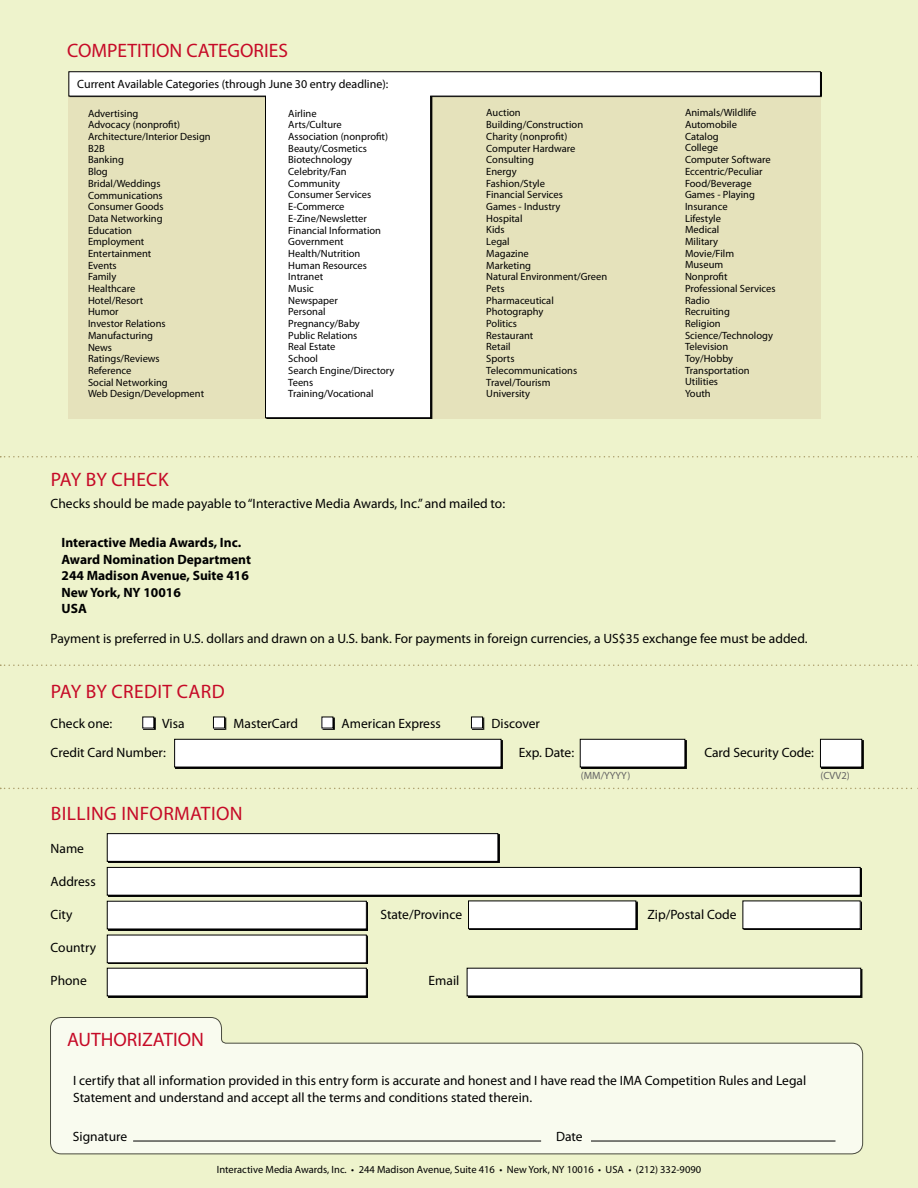
<style>
.page{position:relative;width:918px;height:1188px;background:#eef3cc}
.page>*{position:absolute;margin:0;border:0;box-sizing:border-box;transform-origin:0 0}
.t1{font:19.5px "Myriad Pro";letter-spacing:.02em;color:#c60a27}
.t2{font:19.5px "Myriad Pro";color:#c60a27}
.t3{font:13.5px/16.5px "Myriad Pro";color:#000}
.t4{font:700 13.5px/16.5px "Myriad Pro";color:#000}
.t5{font:12px "Myriad Pro";color:#000}
.t6{font:10.5px/11.7px "Myriad Pro";color:#000}
.t7{font:10.5px "Myriad Pro";color:#636363}
</style>
<div class="page">
<svg style="left:50px;top:1017px;width:813px;height:138px;background:#f3f5e5"></svg>
<hr style="left:133px;top:1141px;width:408px;height:1px;background:#000">
<hr style="left:591px;top:1141px;width:245px;height:1px;background:#000">
<div style="left:108px;top:902px;width:260px;height:28px;background:#1f1f1f"></div>
<div style="left:107px;top:901px;width:259px;height:28px;background:#fff"></div>
<div style="left:469px;top:902px;width:168px;height:28px;background:#000"></div>
<div style="left:469px;top:901px;width:167px;height:28px;background:#fff"></div>
<div style="left:468px;top:901px;width:168px;height:28px;border:1px solid #000"></div>
<div style="left:744px;top:902px;width:118px;height:28px;background:#000"></div>
<div style="left:743px;top:901px;width:117px;height:28px;background:#fff"></div>
<div style="left:742px;top:901px;width:119px;height:28px;border:1px solid #000"></div>
<div style="left:108px;top:868px;width:754px;height:29px;background:#080807"></div>
<div style="left:107px;top:867px;width:753px;height:28px;background:#fff"></div>
<div style="left:107px;top:867px;width:754px;height:29px;border:1px solid #000"></div>
<div style="left:108px;top:834px;width:391px;height:29px;background:#080807"></div>
<div style="left:107px;top:834px;width:391px;height:27px;background:#fff"></div>
<div style="left:107px;top:833px;width:391px;height:29px;border:1px solid #000"></div>
<div style="left:108px;top:936px;width:260px;height:28px;background:#1f1f1f"></div>
<div style="left:107px;top:935px;width:259px;height:28px;background:#fff"></div>
<div style="left:468px;top:969px;width:394px;height:28px;background:#000"></div>
<div style="left:467px;top:968px;width:394px;height:28px;background:#fff"></div>
<div style="left:143px;top:718px;width:12px;height:12px;background:#6f6f6f"></div>
<div style="left:143px;top:717px;width:11px;height:11px;background:#fff"></div>
<div style="left:214px;top:718px;width:12px;height:12px;background:#6f6f6f"></div>
<div style="left:213px;top:717px;width:12px;height:11px;background:#fff"></div>
<div style="left:213px;top:717px;width:12px;height:11px;border:1px solid #000"></div>
<svg style="left:323px;top:718px;width:12px;height:12px"></svg>
<div style="left:322px;top:717px;width:11px;height:11px;background:#fff"></div>
<div style="left:472px;top:718px;width:12px;height:12px;background:#6f6f6f"></div>
<div style="left:471px;top:717px;width:12px;height:11px;background:#fff"></div>
<div style="left:471px;top:717px;width:12px;height:11px;border:1px solid #000"></div>
<div style="left:175px;top:740px;width:328px;height:29px;background:#000"></div>
<div style="left:175px;top:739px;width:326px;height:28px;background:#fff"></div>
<div style="left:174px;top:739px;width:327px;height:28px;border:1px solid #000"></div>
<div style="left:581px;top:740px;width:105px;height:29px;background:#000"></div>
<div style="left:580px;top:739px;width:105px;height:28px;background:#fff"></div>
<div style="left:580px;top:739px;width:105px;height:28px;border:1px solid #000"></div>
<svg style="left:0;top:788px;width:918px;height:1px"></svg>
<svg style="left:0;top:664px;width:918px;height:2px"></svg>
<svg style="left:0;top:456px;width:918px;height:2px"></svg>
<div style="left:108px;top:969px;width:260px;height:28px;background:#1f1f1f"></div>
<div style="left:107px;top:968px;width:259px;height:28px;background:#fff"></div>
<div style="left:821px;top:740px;width:42px;height:29px;background:#000"></div>
<div style="left:820px;top:739px;width:42px;height:28px;background:#fff"></div>
<div style="left:820px;top:739px;width:42px;height:28px;border:1px solid #000"></div>
<svg style="left:68px;top:71px;width:753px;height:347px;background:#e9e7cb"></svg>
<h1 class="t2" style="left:67px;top:39px;width:222px">COMPETITION CATEGORIES</h1>
<p class="t5" style="left:77px;top:77px;width:313px">Current Available Categories (through June 30 entry deadline):</p>
<p class="t6" style="left:88px;top:107px;width:124px">Advertising<br>Advocacy (nonprofit)<br>Architecture/Interior Design<br>B2B<br>Banking<br>Blog<br>Bridal/Weddings<br>Communications<br>Consumer Goods<br>Data Networking<br>Education<br>Employment<br>Entertainment<br>Events<br>Family<br>Healthcare<br>Hotel/Resort<br>Humor<br>Investor Relations<br>Manufacturing<br>News<br>Ratings/Reviews<br>Reference<br>Social Networking<br>Web Design/Development</p>
<p class="t6" style="left:288px;top:107px;width:108px">Airline<br>Arts/Culture<br>Association (nonprofit)<br>Beauty/Cosmetics<br>Biotechnology<br>Celebrity/Fan<br>Community<br>Consumer Services<br>E-Commerce<br>E-Zine/Newsletter<br>Financial Information<br>Government<br>Health/Nutrition<br>Human Resources<br>Intranet<br>Music<br>Newspaper<br>Personal<br>Pregnancy/Baby<br>Public Relations<br>Real Estate<br>School<br>Search Engine/Directory<br>Teens<br>Training/Vocational</p>
<p class="t6" style="left:486px;top:107px;width:122px">Auction<br>Building/Construction<br>Charity (nonprofit)<br>Computer Hardware<br>Consulting<br>Energy<br>Fashion/Style<br>Financial Services<br>Games - Industry<br>Hospital<br>Kids<br>Legal<br>Magazine<br>Marketing<br>Natural Environment/Green<br>Pets<br>Pharmaceutical<br>Photography<br>Politics<br>Restaurant<br>Retail<br>Sports<br>Telecommunications<br>Travel/Tourism<br>University</p>
<p class="t6" style="left:685px;top:107px;width:92px">Animals/Wildlife<br>Automobile<br>Catalog<br>College<br>Computer Software<br>Eccentric/Peculiar<br>Food/Beverage<br>Games - Playing<br>Insurance<br>Lifestyle<br>Medical<br>Military<br>Movie/Film<br>Museum<br>Nonprofit<br>Professional Services<br>Radio<br>Recruiting<br>Religion<br>Science/Technology<br>Television<br>Toy/Hobby<br>Transportation<br>Utilities<br>Youth</p>
<h1 class="t1" style="left:51px;top:469px;width:119px">PAY BY CHECK</h1>
<p class="t3" style="left:51px;top:496px;width:456px">Checks should be made payable to “Interactive Media Awards, Inc.” and mailed to:</p>
<p class="t4" style="left:62px;top:535px;width:191px">Interactive Media Awards, Inc.<br>Award Nomination Department<br>244 Madison Avenue, Suite 416<br>New York, NY 10016<br>USA</p>
<p class="t3" style="left:51px;top:631px;width:759px">Payment is preferred in U.S. dollars and drawn on a U.S. bank. For payments in foreign currencies, a US$35 exchange fee must be added.</p>
<h1 class="t1" style="left:51px;top:681px;width:175px">PAY BY CREDIT CARD</h1>
<p class="t3" style="left:51px;top:715px;width:63px">Check one:</p>
<p class="t3" style="left:162px;top:715px;width:24px">Visa</p>
<p class="t3" style="left:234px;top:715px;width:66px">MasterCard</p>
<p class="t3" style="left:342px;top:715px;width:101px">American Express</p>
<p class="t3" style="left:492px;top:715px;width:50px">Discover</p>
<p class="t3" style="left:51px;top:744px;width:117px">Credit Card Number:</p>
<p class="t3" style="left:519px;top:744px;width:57px">Exp. Date:</p>
<p class="t3" style="left:704px;top:744px;width:111px">Card Security Code:</p>
<p class="t7" style="left:581px;top:770px;width:51px">(MM/YYYY)</p>
<h1 class="t1" style="left:51px;top:803px;width:193px">BILLING INFORMATION</h1>
<p class="t3" style="left:51px;top:841px;width:35px">Name</p>
<p class="t3" style="left:51px;top:874px;width:47px">Address</p>
<p class="t3" style="left:51px;top:907px;width:23px">City</p>
<p class="t3" style="left:380px;top:907px;width:83px">State/Province</p>
<p class="t3" style="left:647px;top:907px;width:91px">Zip/Postal Code</p>
<p class="t3" style="left:51px;top:940px;width:47px">Country</p>
<p class="t3" style="left:51px;top:973px;width:38px">Phone</p>
<p class="t3" style="left:429px;top:973px;width:32px">Email</p>
<p class="t7" style="left:820px;top:770px;width:31px">(CVV2)</p>
<h1 class="t2" style="left:67px;top:1029px;width:138px">AUTHORIZATION</h1>
<p class="t3" style="left:73px;top:1073px;width:735px">I certify that all information provided in this entry form is accurate and honest and I have read the IMA Competition Rules and Legal<br>Statement and understand and accept all the terms and conditions stated therein.</p>
<p class="t3" style="left:73px;top:1128px;width:56px">Signature</p>
<p class="t3" style="left:556px;top:1128px;width:28px">Date</p>
<p class="t6" style="left:217px;top:1164px;width:486px">Interactive Media Awards, Inc. • 244 Madison Avenue, Suite 416 • New York, NY 10016 • USA • (212) 332-9090</p>
</div>
